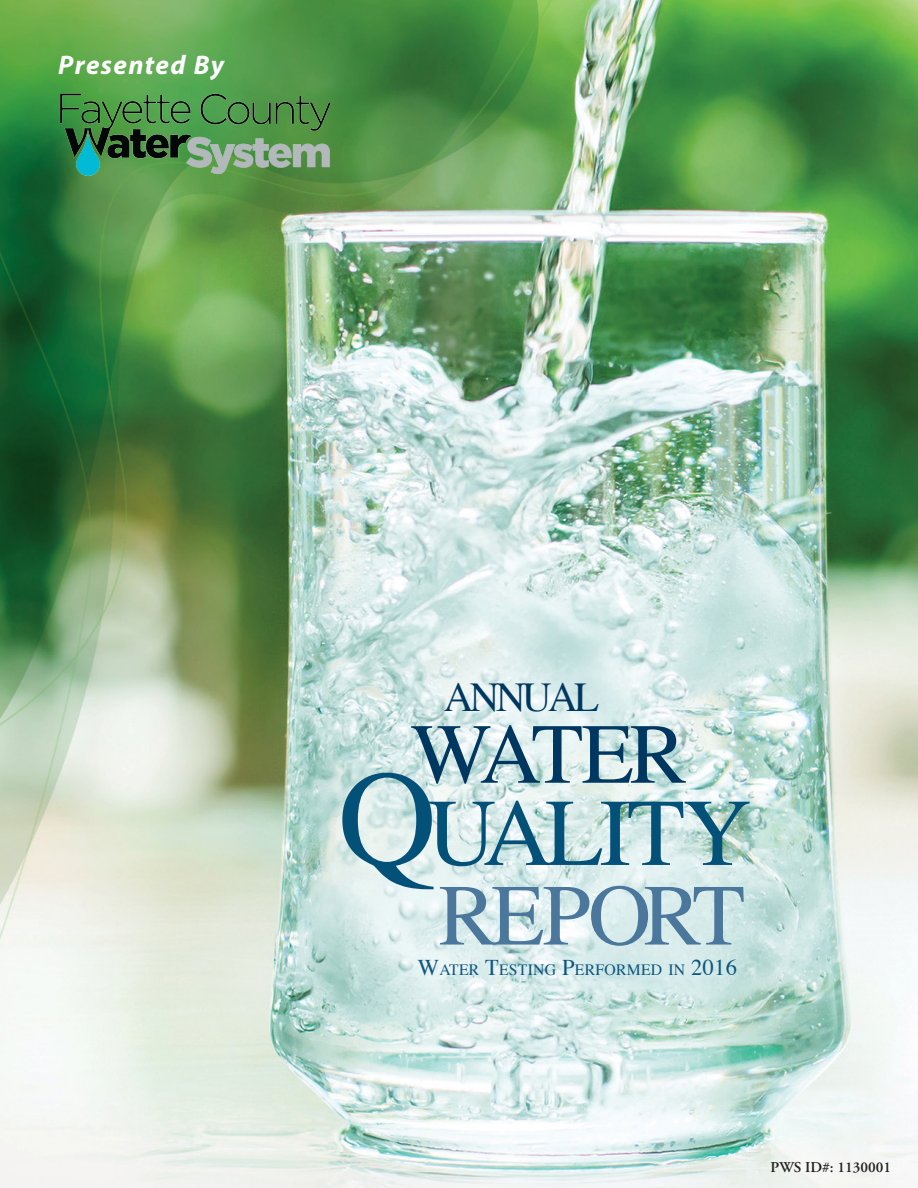
<style>
.page{position:relative;width:918px;height:1188px;background:#fff}
.page>*{position:absolute;margin:0;border:0;box-sizing:border-box;transform-origin:0 0}
.t1{font:95.55px "Times";letter-spacing:-.045em;color:#035079}
.t2{font:87px "Times";letter-spacing:-.065em;color:#4a779b}
.t3{font:85.5px "Times";color:#003760}
.t4{font:40.95px "Times";letter-spacing:-.085em;color:#003760}
.Presented_By{font:italic 700 27px "Myriad Pro";letter-spacing:.05em;color:#fff}
.t5{font:15.75px "Times";letter-spacing:.015em;color:#0c567f}
.PWS_ID{font:600 15px "Adobe Garamond Pro";color:#231f20}
.s1{font-size:136.5px}
.s2{font-size:22.5px}
</style>
<div class="page">
<img style="left:0;top:0;width:918px;height:1188px">
<img style="left:54px;top:81px;width:284px;height:103px">
<p class="Presented_By" style="left:58px;top:47px;width:167px">Presented By</p>
<p class="t4" style="left:444px;top:659px;width:157px">ANNUAL</p>
<p class="t3" style="left:411px;top:674px;width:121px">WATER</p>
<p class="t1" style="left:338px;top:743px;width:415px"><span class="s1">Q</span>UALITY</p>
<p class="t2" style="left:439px;top:834px;width:308px">REPORT</p>
<p class="t5" style="left:418px;top:955px;width:321px"><span class="s2">W</span>ATER <span class="s2">T</span>ESTING <span class="s2">P</span>ERFORMED IN <span class="s2">2016</span></p>
<p class="PWS_ID" style="left:771px;top:1158px;width:122px">PWS ID#: 1130001</p>
</div>
